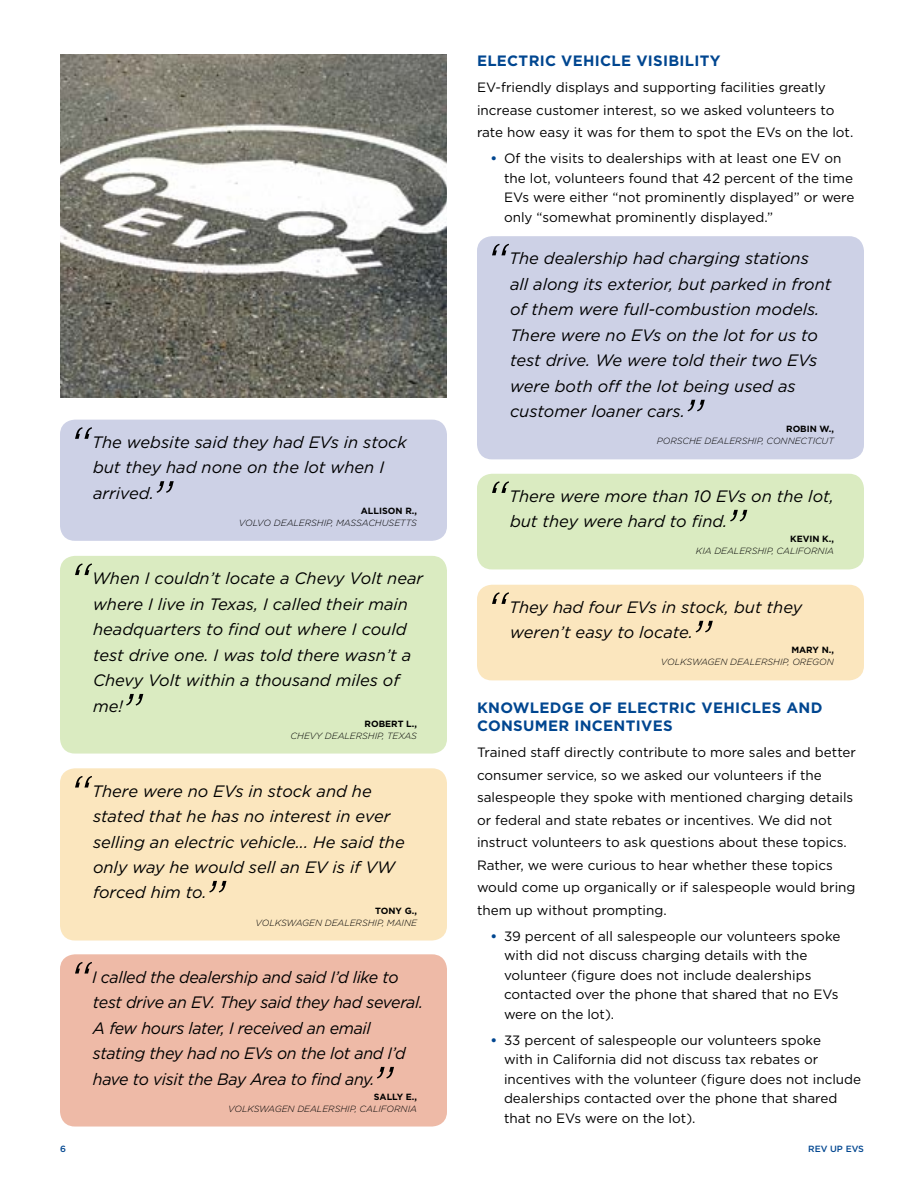
<style>
.page{position:relative;width:918px;height:1188px;background:#fff}
.page>*{position:absolute;margin:0;border:0;box-sizing:border-box;transform-origin:0 0}
.t1{font:italic 16.5px/25.5px "Gotham";color:#000}
.t2{font:italic 16.5px/25.5px "Gotham";letter-spacing:-.02em;color:#000}
.t3{font:700 15px/18px "Gotham";letter-spacing:.02em;color:#004690}
.t4{font:13.5px/19.5px "Gotham";color:#000}
.t5{font:italic 300 9px "Gotham";color:#000}
.t6{font:700 9px "Gotham";color:#000}
.t7{font:500 9px "Gotham";color:#004690}
.s1{font-weight:700;color:#004690}
</style>
<div class="page">
<div style="left:60px;top:420px;width:387px;height:121px;background:#cdd1e6;border-radius:15px"></div>
<svg style="left:75px;top:427px;width:17px;height:12px"></svg>
<svg style="left:157px;top:481px;width:17px;height:12px"></svg>
<div style="left:60px;top:556px;width:387px;height:198px;background:#daebc1;border-radius:15px"></div>
<svg style="left:75px;top:563px;width:17px;height:12px"></svg>
<svg style="left:126px;top:694px;width:17px;height:12px"></svg>
<div style="left:60px;top:768px;width:387px;height:173px;background:#fbe6be;border-radius:15px"></div>
<svg style="left:75px;top:776px;width:17px;height:12px"></svg>
<svg style="left:209px;top:881px;width:17px;height:12px"></svg>
<div style="left:60px;top:954px;width:387px;height:173px;background:#eebaa7;border-radius:15px"></div>
<svg style="left:75px;top:962px;width:17px;height:12px"></svg>
<svg style="left:377px;top:1067px;width:17px;height:12px"></svg>
<div style="left:477px;top:236px;width:387px;height:223px;background:#cdd1e6;border-radius:15px"></div>
<svg style="left:492px;top:244px;width:17px;height:11px"></svg>
<svg style="left:688px;top:400px;width:17px;height:11px"></svg>
<div style="left:477px;top:474px;width:387px;height:95px;background:#daebc1;border-radius:15px"></div>
<svg style="left:492px;top:481px;width:17px;height:12px"></svg>
<svg style="left:730px;top:510px;width:17px;height:11px"></svg>
<div style="left:477px;top:585px;width:387px;height:95px;background:#fbe6be;border-radius:15px"></div>
<svg style="left:492px;top:592px;width:17px;height:12px"></svg>
<svg style="left:696px;top:621px;width:17px;height:11px"></svg>
<img style="left:60px;top:54px;width:387px;height:343px">
<p class="t1" style="left:92px;top:429px;width:316px">The website said they had EVs in stock but they had none on the lot when I arrived.</p>
<p class="t6" style="left:361px;top:505px;width:58px">ALLISON R.,</p>
<p class="t5" style="left:239px;top:518px;width:180px">VOLVO DEALERSHIP, MASSACHUSETTS</p>
<p class="t1" style="left:92px;top:565px;width:333px">When I couldn’t locate a Chevy Volt near where I live in Texas, I called their main headquarters to find out where I could test drive one. I was told there wasn’t a<br>Chevy Volt within a thousand miles of me!</p>
<p class="t6" style="left:365px;top:718px;width:54px">ROBERT L.,</p>
<p class="t5" style="left:291px;top:730px;width:128px">CHEVY DEALERSHIP, TEXAS</p>
<p class="t1" style="left:92px;top:778px;width:314px">There were no EVs in stock and he stated that he has no interest in ever selling an electric vehicle... He said the only way he would sell an EV is if VW forced him to.</p>
<p class="t6" style="left:375px;top:905px;width:43px">TONY G.,</p>
<p class="t5" style="left:256px;top:917px;width:163px">VOLKSWAGEN DEALERSHIP, MAINE</p>
<p class="t2" style="left:92px;top:964px;width:333px">I called the dealership and said I’d like to test drive an EV. They said they had several.<br>A few hours later, I received an email stating they had no EVs on the lot and I’d have to visit the Bay Area to find any.</p>
<p class="t6" style="left:374px;top:1091px;width:45px">SALLY E.,</p>
<p class="t5" style="left:228px;top:1103px;width:190px">VOLKSWAGEN DEALERSHIP, CALIFORNIA</p>
<p class="t3" style="left:477px;top:52px;width:245px">ELECTRIC VEHICLE VISIBILITY</p>
<p class="t4" style="left:477px;top:76px;width:378px;line-height:22.5px">EV-friendly displays and supporting facilities greatly increase customer interest, so we asked volunteers to rate how easy it was for them to spot the EVs on the lot.</p>
<p class="t4" style="left:504px;top:148px;width:352px;text-indent:-14px"><span class="s1">•</span> Of the visits to dealerships with at least one EV on the lot, volunteers found that 42 percent of the time EVs were either “not prominently displayed” or were only “somewhat prominently displayed.”</p>
<p class="t1" style="left:509px;top:246px;width:324px">The dealership had charging stations<br>all along its exterior, but parked in front of them were full-combustion models.<br>There were no EVs on the lot for us to test drive. We were told their two EVs were both off the lot being used as customer loaner cars.</p>
<p class="t6" style="left:786px;top:424px;width:49px">ROBIN W.,</p>
<p class="t5" style="left:657px;top:436px;width:179px">PORSCHE DEALERSHIP, CONNECTICUT</p>
<p class="t1" style="left:509px;top:483px;width:326px">There were more than 10 EVs on the lot, but they were hard to find.</p>
<p class="t6" style="left:790px;top:534px;width:45px">KEVIN K.,</p>
<p class="t5" style="left:696px;top:546px;width:140px">KIA DEALERSHIP, CALIFORNIA</p>
<p class="t1" style="left:509px;top:594px;width:295px">They had four EVs in stock, but they weren’t easy to locate.</p>
<p class="t6" style="left:791px;top:645px;width:44px">MARY N.,</p>
<p class="t5" style="left:661px;top:657px;width:175px">VOLKSWAGEN DEALERSHIP, OREGON</p>
<p class="t3" style="left:477px;top:699px;width:347px">KNOWLEDGE OF ELECTRIC VEHICLES AND<br>CONSUMER INCENTIVES</p>
<p class="t4" style="left:477px;top:741px;width:381px;line-height:22.5px">Trained staff directly contribute to more sales and better consumer service, so we asked our volunteers if the salespeople they spoke with mentioned charging details or federal and state rebates or incentives. We did not instruct volunteers to ask questions about these topics.<br>Rather, we were curious to hear whether these topics would come up organically or if salespeople would bring them up without prompting.</p>
<p class="t4" style="left:504px;top:926px;width:338px;text-indent:-14px"><span class="s1">•</span> 39 percent of all salespeople our volunteers spoke with did not discuss charging details with the volunteer (figure does not include dealerships contacted over the phone that shared that no EVs were on the lot).</p>
<p class="t4" style="left:504px;top:1030px;width:359px;text-indent:-14px"><span class="s1">•</span> 33 percent of salespeople our volunteers spoke<br>with in California did not discuss tax rebates or incentives with the volunteer (figure does not include dealerships contacted over the phone that shared that no EVs were on the lot).</p>
<p class="t7" style="left:60px;top:1143px;width:7px">6</p>
<p class="t7" style="left:808px;top:1143px;width:57px">REV UP EVS</p>
</div>
